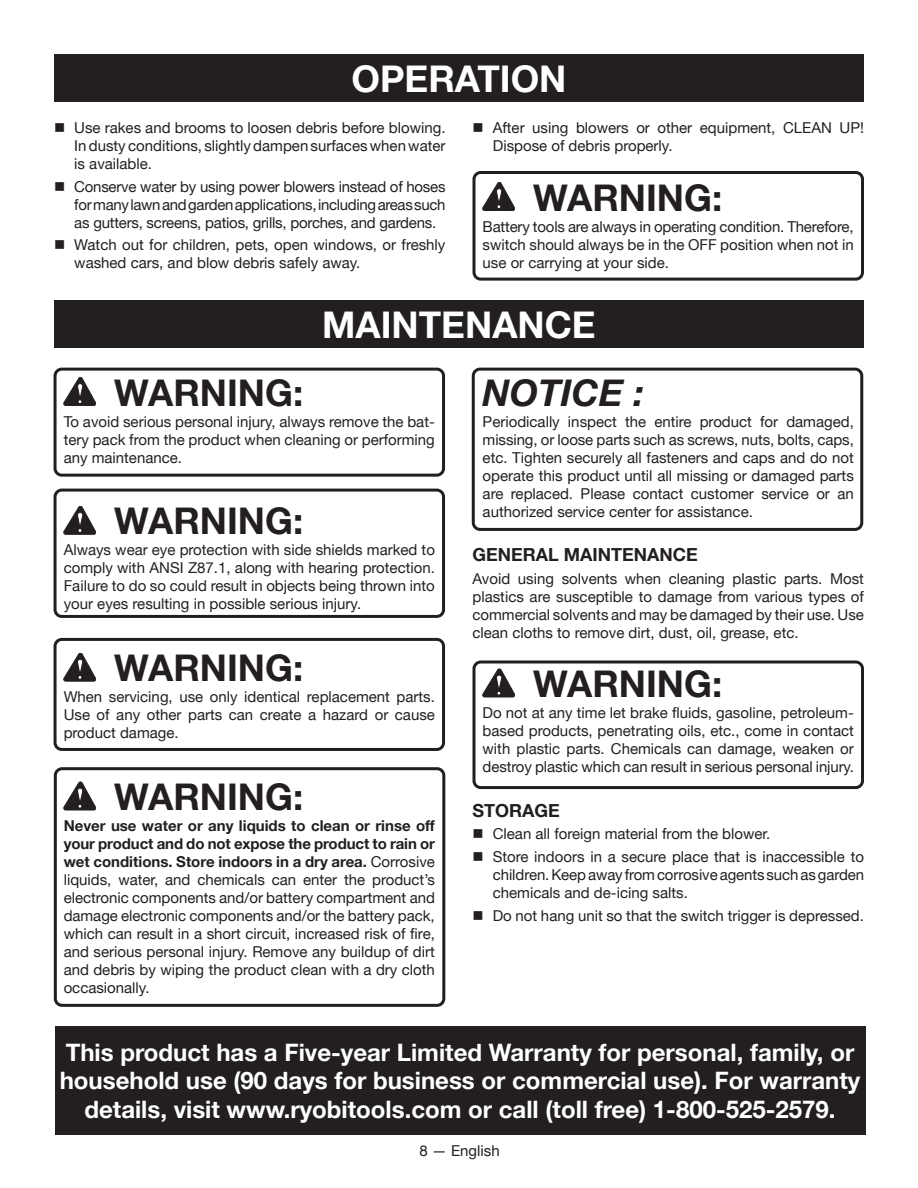
<style>
.page{position:relative;width:918px;height:1188px;background:#fff}
.page>*{position:absolute;margin:0;border:0;box-sizing:border-box;transform-origin:0 0}
.t1{font:700 36.75px "Helvetica Neue";color:#231f20}
.t2{font:700 36.75px "Helvetica Neue";color:#fff}
.t3{font:italic 700 36.75px "Helvetica Neue";color:#231f20}
.t4{font:700 24px/28.8px "Helvetica Neue";color:#fff;text-align:center}
.t5{font:700 18px "Helvetica Neue";color:#231f20}
.t6{font:15px/18px "Helvetica Neue";color:#231f20;text-align:justify}
.s1{font-weight:700}
</style>
<div class="page">
<svg style="left:483px;top:669px;width:32px;height:28px"></svg>
<svg style="left:64px;top:377px;width:32px;height:29px"></svg>
<svg style="left:64px;top:506px;width:32px;height:28px"></svg>
<svg style="left:64px;top:653px;width:32px;height:28px"></svg>
<svg style="left:64px;top:782px;width:32px;height:28px"></svg>
<svg style="left:483px;top:182px;width:32px;height:29px"></svg>
<div style="left:472px;top:171px;width:392px;height:110px;border:3px solid #231f20;border-radius:7px"></div>
<div style="left:54px;top:300px;width:810px;height:47px;background:#231f20"></div>
<div style="left:54px;top:489px;width:391px;height:129px;border:3px solid #231f20;border-radius:7px"></div>
<div style="left:54px;top:638px;width:391px;height:113px;border:3px solid #231f20;border-radius:7px"></div>
<div style="left:54px;top:368px;width:391px;height:109px;border:3px solid #231f20;border-radius:7px"></div>
<div style="left:472px;top:661px;width:392px;height:128px;border:3px solid #231f20;border-radius:7px"></div>
<div style="left:54px;top:767px;width:391px;height:240px;border:3px solid #231f20;border-radius:7px"></div>
<div style="left:472px;top:368px;width:391px;height:163px;border:3px solid #231f20;border-radius:7px"></div>
<div style="left:55px;top:1026px;width:810px;height:108px;background:#231f20"></div>
<div style="left:54px;top:54px;width:810px;height:47px;background:#231f20"></div>
<h1 class="t2" style="left:352px;top:56px;width:217px">OPERATION</h1>
<p class="t6" style="left:74px;top:119px;width:373px;text-indent:-20px">■ Use rakes and brooms to loosen debris before blowing.<br>In dusty conditions, slightly dampen surfaces when water is available.</p>
<p class="t6" style="left:74px;top:177px;width:373px;text-indent:-20px">■ Conserve water by using power blowers instead of hoses for many lawn and garden applications, including areas such as gutters, screens, patios, grills, porches, and gardens.</p>
<p class="t6" style="left:74px;top:236px;width:373px;text-indent:-20px">■ Watch out for children, pets, open windows, or freshly washed cars, and blow debris safely away.</p>
<p class="t6" style="left:493px;top:119px;width:373px;text-indent:-20px">■ After using blowers or other equipment, CLEAN UP!<br>Dispose of debris properly.</p>
<h1 class="t1" style="left:533px;top:175px;width:191px">WARNING:</h1>
<p class="t6" style="left:483px;top:217px;width:373px">Battery tools are always in operating condition. Therefore, switch should always be in the OFF position when not in use or carrying at your side.</p>
<h1 class="t2" style="left:322px;top:302px;width:275px">MAINTENANCE</h1>
<h1 class="t1" style="left:114px;top:370px;width:191px">WARNING:</h1>
<p class="t6" style="left:64px;top:412px;width:373px">To avoid serious personal injury, always remove the bat&shy;tery pack from the product when cleaning or performing any maintenance.</p>
<h1 class="t1" style="left:114px;top:499px;width:191px">WARNING:</h1>
<p class="t6" style="left:64px;top:541px;width:373px">Always wear eye protection with side shields marked to comply with ANSI Z87.1, along with hearing protection.<br>Failure to do so could result in objects being thrown into your eyes resulting in possible serious injury.</p>
<h1 class="t1" style="left:114px;top:645px;width:191px">WARNING:</h1>
<p class="t6" style="left:64px;top:688px;width:373px">When servicing, use only identical replacement parts.<br>Use of any other parts can create a hazard or cause product damage.</p>
<h1 class="t1" style="left:114px;top:774px;width:191px">WARNING:</h1>
<p class="t6" style="left:64px;top:817px;width:373px"><span class="s1">Never use water or any liquids to clean or rinse off your product and do not expose the product to rain or wet conditions. Store indoors in a dry area.</span> Corrosive liquids, water, and chemicals can enter the product’s electronic components and/or battery compartment and damage electronic components and/or the battery pack, which can result in a short circuit, increased risk of fire, and serious personal injury. Remove any buildup of dirt and debris by wiping the product clean with a dry cloth occasionally.</p>
<h1 class="t3" style="left:483px;top:370px;width:163px">NOTICE :</h1>
<p class="t6" style="left:483px;top:412px;width:373px">Periodically inspect the entire product for damaged, missing, or loose parts such as screws, nuts, bolts, caps, etc. Tighten securely all fasteners and caps and do not operate this product until all missing or damaged parts are replaced. Please contact customer service or an authorized service center for assistance.</p>
<p class="t5" style="left:472px;top:544px;width:227px">GENERAL MAINTENANCE</p>
<p class="t6" style="left:472px;top:569px;width:393px">Avoid using solvents when cleaning plastic parts. Most plastics are susceptible to damage from various types of commercial solvents and may be damaged by their use. Use clean cloths to remove dirt, dust, oil, grease, etc.</p>
<h1 class="t1" style="left:533px;top:661px;width:191px">WARNING:</h1>
<p class="t6" style="left:483px;top:704px;width:373px">Do not at any time let brake fluids, gasoline, petroleum&shy;based products, penetrating oils, etc., come in contact with plastic parts. Chemicals can damage, weaken or destroy plastic which can result in serious personal injury.</p>
<p class="t5" style="left:472px;top:799px;width:89px">STORAGE</p>
<p class="t6" style="left:472px;top:825px;width:299px">■ Clean all foreign material from the blower.</p>
<p class="t6" style="left:493px;top:847px;width:373px;text-indent:-20px">■ Store indoors in a secure place that is inaccessible to children. Keep away from corrosive agents such as garden chemicals and de-icing salts.</p>
<p class="t6" style="left:472px;top:906px;width:393px">■ Do not hang unit so that the switch trigger is depressed.</p>
<h2 class="t4" style="left:60px;top:1037px;width:802px">This product has a Five-year Limited Warranty for personal, family, or household use (90 days for business or commercial use). For warranty details, visit www.ryobitools.com or call (toll free) 1-800-525-2579.</h2>
<p class="t6" style="left:419px;top:1141px;width:82px">8 — English</p>
</div>
